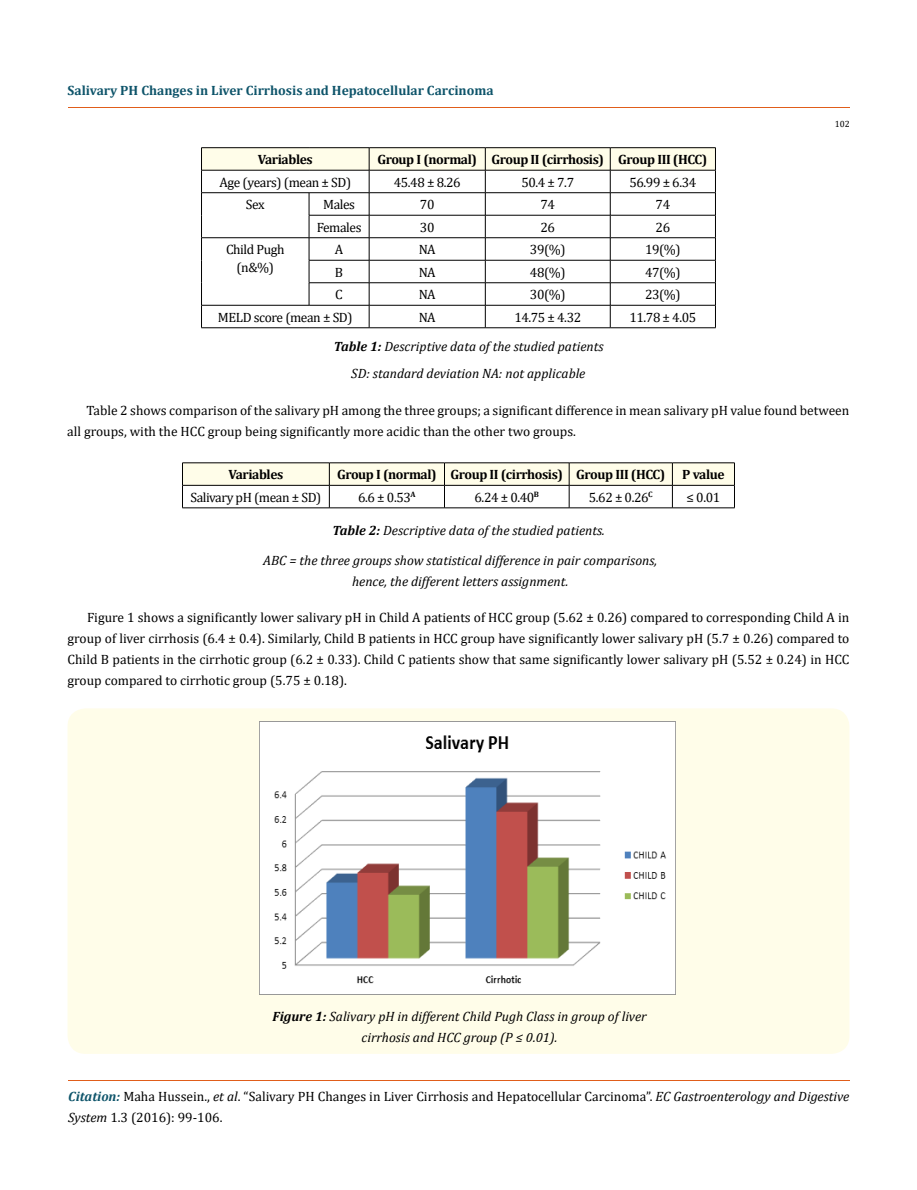
<style>
.page{position:relative;width:917px;height:1190px;background:#fff}
.page>*{position:absolute;margin:0;border:0;box-sizing:border-box;transform-origin:0 0}
.t1{font:13.5px/21px "Cambria";color:#000}
.t2{font:italic 13.5px/26.8px "Cambria";color:#000;text-align:center}
.t3{font:700 13.5px "Cambria";letter-spacing:-.03em;color:#000}
.t4{font:13.5px/18px "Cambria";letter-spacing:-.03em;color:#000;text-align:center}
.t5{font:700 13.5px "Cambria";color:#0e546a}
.t6{font:9px "Cambria";color:#000}
.s1{font-weight:700}
.s2{font-weight:700;font-style:italic;color:#0e546a}
.s3{font-style:italic}
</style>
<div class="page">
<hr style="left:68px;top:108px;width:781px;height:1px;background:#e05d1a">
<hr style="left:68px;top:1080px;width:781px;height:1px;background:#e05d1a">
<hr style="left:201px;top:147px;width:108px;height:1px;background:#000">
<hr style="left:309px;top:147px;width:60px;height:1px;background:#000">
<hr style="left:369px;top:147px;width:116px;height:1px;background:#000">
<hr style="left:485px;top:147px;width:125px;height:1px;background:#000">
<hr style="left:610px;top:147px;width:105px;height:1px;background:#000">
<svg style="left:201px;top:148px;width:515px;height:179px"></svg>
<hr style="left:201px;top:327px;width:108px;height:1px;background:#000">
<hr style="left:309px;top:327px;width:60px;height:1px;background:#000">
<hr style="left:369px;top:327px;width:116px;height:1px;background:#000">
<hr style="left:485px;top:327px;width:125px;height:1px;background:#000">
<hr style="left:610px;top:327px;width:105px;height:1px;background:#000">
<hr style="left:182px;top:462px;width:147px;height:1px;background:#000">
<hr style="left:329px;top:462px;width:115px;height:1px;background:#000">
<hr style="left:444px;top:462px;width:125px;height:1px;background:#000">
<hr style="left:569px;top:462px;width:103px;height:1px;background:#000">
<hr style="left:672px;top:462px;width:62px;height:1px;background:#000">
<svg style="left:182px;top:463px;width:553px;height:44px"></svg>
<hr style="left:182px;top:507px;width:147px;height:1px;background:#000">
<hr style="left:329px;top:507px;width:115px;height:1px;background:#000">
<hr style="left:444px;top:507px;width:125px;height:1px;background:#000">
<hr style="left:569px;top:507px;width:103px;height:1px;background:#000">
<hr style="left:672px;top:507px;width:62px;height:1px;background:#000">
<div style="left:68px;top:708px;width:781px;height:345px;background:#fffde9;border-radius:18px"></div>
<img style="left:259px;top:722px;width:416px;height:272px">
<p class="t5" style="left:68px;top:80px;width:427px">Salivary PH Changes in Liver Cirrhosis and Hepatocellular Carcinoma</p>
<p class="t6" style="left:834px;top:119px;width:16px">102</p>
<p class="t3" style="left:258px;top:150px;width:56px">Variables</p>
<p class="t3" style="left:377px;top:150px;width:331px">Group I (normal) Group II (cirrhosis) Group III (HCC)</p>
<p class="t4" style="left:219px;top:173px;width:133px">Age (years) (mean ± SD)</p>
<p class="t1" style="left:394px;top:171px;width:68px">45.48 ± 8.26</p>
<p class="t1" style="left:521px;top:171px;width:54px">50.4 ± 7.7</p>
<p class="t1" style="left:629px;top:171px;width:68px">56.99 ± 6.34</p>
<p class="t1" style="left:246px;top:194px;width:20px">Sex</p>
<p class="t1" style="left:323px;top:194px;width:34px">Males</p>
<p class="t1" style="left:420px;top:194px;width:16px">70</p>
<p class="t1" style="left:540px;top:194px;width:16px">74</p>
<p class="t1" style="left:655px;top:194px;width:16px">74</p>
<p class="t4" style="left:317px;top:218px;width:46px">Females</p>
<p class="t1" style="left:420px;top:216px;width:16px">30</p>
<p class="t1" style="left:540px;top:216px;width:16px">26</p>
<p class="t1" style="left:655px;top:216px;width:16px">26</p>
<p class="t4" style="left:226px;top:240px;width:60px">Child Pugh (n&amp;%)</p>
<p class="t1" style="left:335px;top:239px;width:10px">A</p>
<p class="t1" style="left:419px;top:239px;width:18px">NA</p>
<p class="t1" style="left:530px;top:239px;width:37px">39(%)</p>
<p class="t1" style="left:645px;top:239px;width:37px">19(%)</p>
<p class="t1" style="left:335px;top:262px;width:10px">B</p>
<p class="t1" style="left:419px;top:262px;width:18px">NA</p>
<p class="t1" style="left:530px;top:262px;width:37px">48(%)</p>
<p class="t1" style="left:645px;top:262px;width:37px">47(%)</p>
<p class="t1" style="left:335px;top:284px;width:9px">C</p>
<p class="t1" style="left:419px;top:284px;width:18px">NA</p>
<p class="t1" style="left:530px;top:284px;width:37px">30(%)</p>
<p class="t1" style="left:645px;top:284px;width:37px">23(%)</p>
<p class="t4" style="left:218px;top:308px;width:136px">MELD score (mean ± SD)</p>
<p class="t1" style="left:419px;top:307px;width:18px">NA</p>
<p class="t1" style="left:514px;top:307px;width:68px">14.75 ± 4.32</p>
<p class="t1" style="left:629px;top:307px;width:68px">11.78 ± 4.05</p>
<p class="t2" style="left:334px;top:332px;width:271px"><span class="s1">Table 1:</span> Descriptive data of the studied patients<br>SD: standard deviation NA: not applicable</p>
<p class="t1" style="left:67px;top:400px;width:783px;text-indent:19px">Table 2 shows comparison of the salivary pH among the three groups; a significant difference in mean salivary pH value found between all groups, with the HCC group being significantly more acidic than the other two groups.</p>
<p class="t3" style="left:228px;top:465px;width:56px">Variables</p>
<p class="t3" style="left:337px;top:465px;width:330px">Group I (normal) Group II (cirrhosis) Group III (HCC)</p>
<p class="t3" style="left:682px;top:465px;width:44px">P value</p>
<p class="t4" style="left:190px;top:488px;width:133px">Salivary pH (mean ± SD)</p>
<p class="t1" style="left:358px;top:486px;width:59px">6.6 ± 0.53<sup>A</sup></p>
<p class="t1" style="left:474px;top:486px;width:66px">6.24 ± 0.40<sup>B</sup></p>
<p class="t1" style="left:589px;top:486px;width:65px">5.62 ± 0.26<sup>C</sup></p>
<p class="t1" style="left:686px;top:486px;width:35px">≤ 0.01</p>
<p class="t2" style="left:263px;top:515px;width:395px;line-height:29.7px;text-align:left;text-indent:69px"><span class="s1">Table 2:</span> Descriptive data of the studied patients.<br>ABC = the three groups show statistical difference in pair comparisons,</p>
<p class="t2" style="left:352px;top:567px;width:218px">hence, the different letters assignment.</p>
<p class="t1" style="left:68px;top:607px;width:783px;text-align:justify;text-indent:19px">Figure 1 shows a significantly lower salivary pH in Child A patients of HCC group (5.62 ± 0.26) compared to corresponding Child A in group of liver cirrhosis (6.4 ± 0.4). Similarly, Child B patients in HCC group have significantly lower salivary pH (5.7 ± 0.26) compared to Child B patients in the cirrhotic group (6.2 ± 0.33). Child C patients show that same significantly lower salivary pH (5.52 ± 0.24) in HCC group compared to cirrhotic group (5.75 ± 0.18).</p>
<p class="t2" style="left:272px;top:1005px;width:376px;line-height:21px"><span class="s1">Figure 1:</span> Salivary pH in different Child Pugh Class in group of liver cirrhosis and HCC group (P ≤ 0.01).</p>
<p class="t1" style="left:68px;top:1086px;width:782px"><span class="s2">Citation:</span> Maha Hussein., <span class="s3">et al</span>. “Salivary PH Changes in Liver Cirrhosis and Hepatocellular Carcinoma”. <span class="s3">EC Gastroenterology and Digestive<br>System</span> 1.3 (2016): 99-106.</p>
</div>
